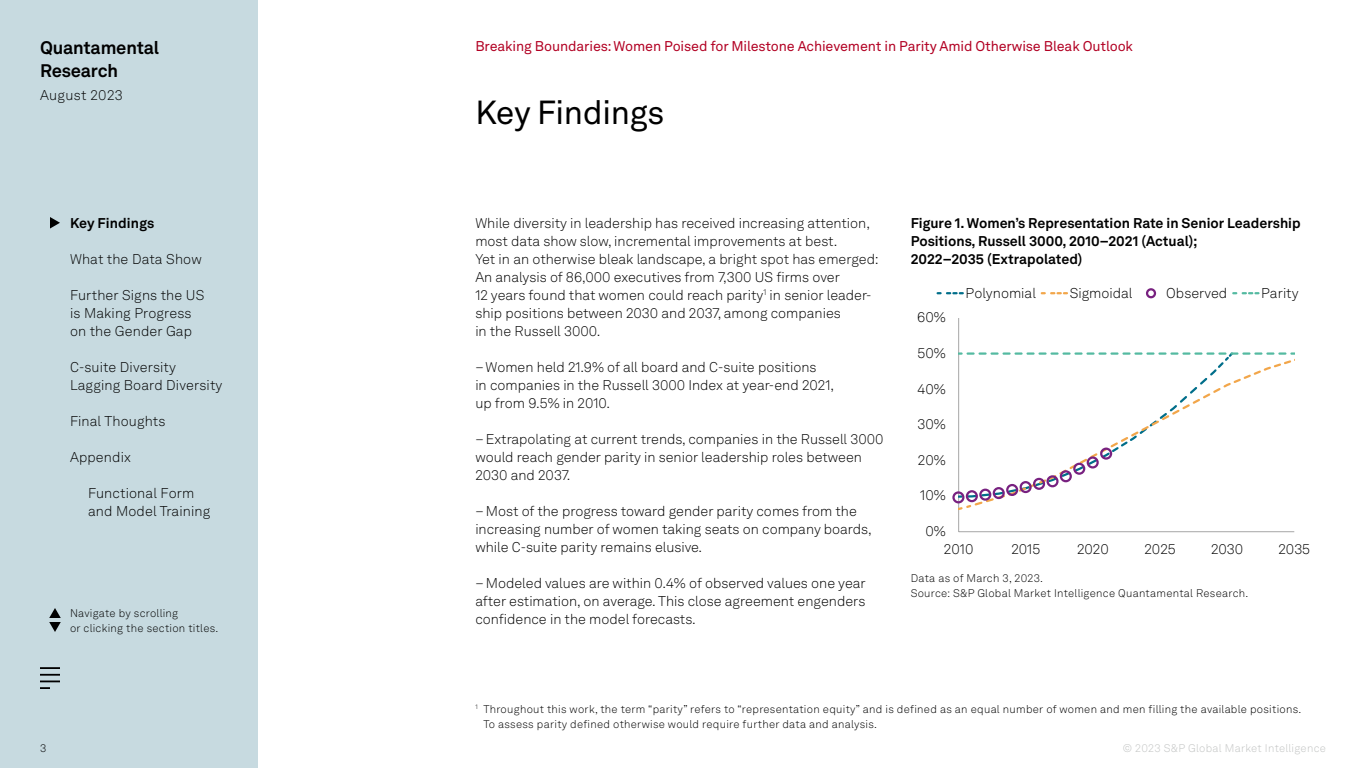
<style>
.page{position:relative;width:1366px;height:768px;background:#fff}
.page>*{position:absolute;margin:0;border:0;box-sizing:border-box;transform-origin:0 0}
.Chapter_titles{font:33px "Akkurat LL";letter-spacing:-.01em;color:#000}
.t1{font:700 18px/23px "Akkurat LL";letter-spacing:-.01em;color:#000}
.Body{font:300 14px/18px "Akkurat LL";color:#000}
.Chart_titles{font:700 14px/18px "Akkurat LL";color:#000}
.t2{font:14px "Akkurat LL";letter-spacing:-.01em;color:#b20023}
.Body-2{font:300 14px "Akkurat LL";letter-spacing:.025em;color:#000}
.Footnotes{font:300 11px/15px "Akkurat LL";letter-spacing:.025em;color:#000}
.t3{font:300 11px "Akkurat LL";letter-spacing:.025em;color:#c2c4c3}
</style>
<div class="page">
<div style="left:0;top:0;width:258px;height:768px;background:#c7dae0"></div>
<svg style="left:49px;top:608px;width:12px;height:24px"></svg>
<hr style="left:40px;top:667px;width:20px;height:2px;background:#000">
<hr style="left:40px;top:674px;width:20px;height:2px;background:#000">
<svg style="left:40px;top:681px;width:20px;height:8px"></svg>
<svg style="left:50px;top:217px;width:10px;height:12px"></svg>
<hr style="left:958px;top:318px;width:1px;height:214px;background:#a6a6a6">
<hr style="left:959px;top:531px;width:335px;height:1px;background:#a6a6a6">
<svg style="left:952px;top:350px;width:343px;height:162px"></svg>
<svg style="left:947px;top:292px;width:16px;height:2px"></svg>
<svg style="left:1051px;top:292px;width:16px;height:2px"></svg>
<div style="left:1146px;top:288px;width:10px;height:10px;border:2px solid #782180;border-radius:50%"></div>
<svg style="left:1243px;top:292px;width:15px;height:2px"></svg>
<p class="t1" style="left:40px;top:35px;width:121px">Quantamental<br>Research</p>
<p class="Body-2" style="left:40px;top:85px;width:84px">August 2023</p>
<p class="Chart_titles" style="left:70px;top:213px;width:86px">Key Findings</p>
<p class="Body" style="left:70px;top:249px;width:133px">What the Data Show</p>
<p class="Body" style="left:70px;top:285px;width:136px">Further Signs the US</p>
<p class="Body" style="left:70px;top:303px;width:123px">is Making Progress</p>
<p class="Body" style="left:70px;top:321px;width:124px">on the Gender Gap</p>
<p class="Body" style="left:70px;top:357px;width:108px">C-suite Diversity</p>
<p class="Body" style="left:70px;top:375px;width:154px">Lagging Board Diversity</p>
<p class="Body" style="left:70px;top:411px;width:97px">Final Thoughts</p>
<p class="Body" style="left:70px;top:447px;width:62px">Appendix</p>
<p class="Body" style="left:88px;top:483px;width:108px">Functional Form</p>
<p class="Body" style="left:88px;top:501px;width:124px">and Model Training</p>
<p class="Footnotes" style="left:70px;top:605px;width:150px">Navigate by scrolling<br>or clicking the section titles.</p>
<p class="Footnotes" style="left:40px;top:741px;width:8px">3</p>
<p class="t2" style="left:475px;top:35px;width:659px">Breaking Boundaries: Women Poised for Milestone Achievement in Parity Amid Otherwise Bleak Outlook</p>
<p class="Chapter_titles" style="left:475px;top:88px;width:191px">Key Findings</p>
<p class="Body" style="left:475px;top:213px;width:405px">While diversity in leadership has received increasing attention, most data show slow, incremental improvements at best.<br>Yet in an otherwise bleak landscape, a bright spot has emerged:<br>An analysis of 86,000 executives from 7,300 US firms over<br>12 years found that women could reach parity<sup>1</sup> in senior leader&shy;ship positions between 2030 and 2037, among companies<br>in the Russell 3000.</p>
<p class="Body" style="left:475px;top:357px;width:360px">– Women held 21.9% of all board and C-suite positions<br>in companies in the Russell 3000 Index at year-end 2021, up from 9.5% in 2010.</p>
<p class="Body" style="left:475px;top:429px;width:410px">– Extrapolating at current trends, companies in the Russell 3000 would reach gender parity in senior leadership roles between<br>2030 and 2037.</p>
<p class="Body" style="left:475px;top:501px;width:398px">– Most of the progress toward gender parity comes from the increasing number of women taking seats on company boards, while C-suite parity remains elusive.</p>
<p class="Body" style="left:475px;top:573px;width:392px;text-align:justify">– Modeled values are within 0.4% of observed values one year after estimation, on average. This close agreement engenders confidence in the model forecasts.</p>
<p class="Chart_titles" style="left:911px;top:213px;width:392px">Figure 1. Women’s Representation Rate in Senior Leadership<br>Positions, Russell 3000, 2010–2021 (Actual);</p>
<p class="Chart_titles" style="left:911px;top:249px;width:173px">2022–2035 (Extrapolated)</p>
<p class="Body" style="left:917px;top:308px;width:30px">60%</p>
<p class="Body" style="left:918px;top:344px;width:30px">50%</p>
<p class="Body" style="left:918px;top:379px;width:30px">40%</p>
<p class="Body" style="left:917px;top:415px;width:30px">30%</p>
<p class="Body" style="left:918px;top:451px;width:29px">20%</p>
<p class="Body" style="left:920px;top:486px;width:27px">10%</p>
<p class="Body" style="left:925px;top:522px;width:22px">0%</p>
<p class="Body" style="left:966px;top:283px;width:72px">Polynomial</p>
<p class="Body" style="left:1070px;top:283px;width:64px">Sigmoidal</p>
<p class="Body" style="left:1166px;top:283px;width:62px">Observed</p>
<p class="Body" style="left:1261px;top:283px;width:39px">Parity</p>
<p class="Body" style="left:944px;top:540px;width:31px">2010</p>
<p class="Body" style="left:1011px;top:540px;width:30px">2015</p>
<p class="Body" style="left:1077px;top:540px;width:33px">2020</p>
<p class="Body" style="left:1144px;top:540px;width:33px">2025</p>
<p class="Body" style="left:1211px;top:540px;width:34px">2030</p>
<p class="Body" style="left:1278px;top:540px;width:33px">2035</p>
<p class="Footnotes" style="left:911px;top:571px;width:134px">Data as of March 3, 2023.</p>
<p class="Footnotes" style="left:911px;top:586px;width:339px">Source: S&amp;P Global Market Intelligence Quantamental Research.</p>
<p class="Footnotes" style="left:475px;top:701px;width:827px"><sup>1</sup> Throughout this work, the term “parity” refers to “representation equity” and is defined as an equal number of women and men filling the available positions.</p>
<p class="Footnotes" style="left:483px;top:716px;width:395px">To assess parity defined otherwise would require further data and analysis.</p>
<p class="t3" style="left:1123px;top:741px;width:205px">© 2023 S&amp;P Global Market Intelligence</p>
</div>
